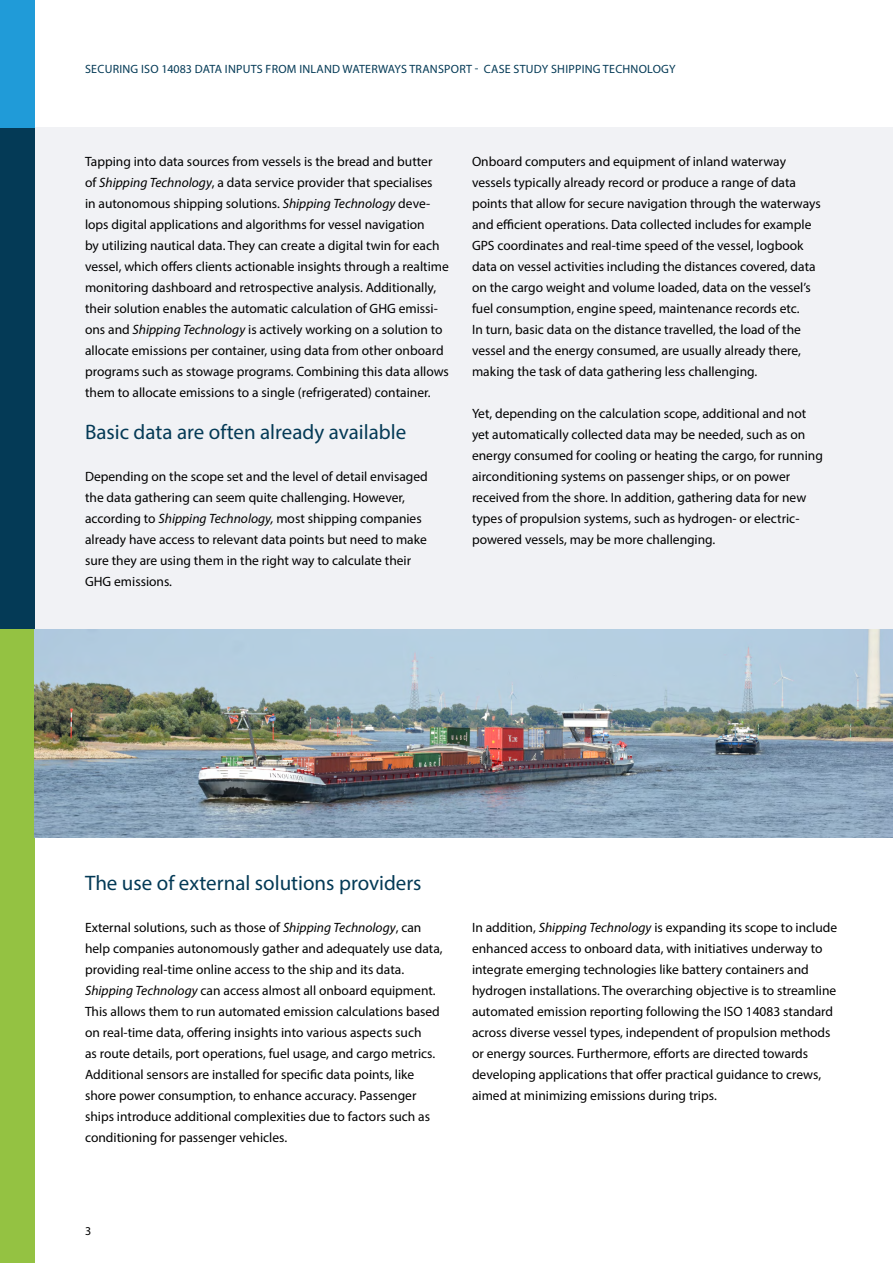
<style>
.page{position:relative;width:893px;height:1263px;background:#fff}
.page>*{position:absolute;margin:0;border:0;box-sizing:border-box;transform-origin:0 0}
.t1{font:21px "Myriad Pro";color:#043a56}
.t2{font:13.5px/21px "Myriad Pro";color:#000}
.t3{font:12px "Myriad Pro";letter-spacing:.02em;color:#043a56}
.t4{font:12px "Myriad Pro";color:#000}
.s1{font-style:italic}
</style>
<div class="page">
<div style="left:34px;top:128px;width:859px;height:646px;background:#f1f2f5"></div>
<div style="left:0;top:128px;width:34px;height:501px;background:#043a56"></div>
<div style="left:0;top:629px;width:34px;height:634px;background:#94c242"></div>
<div style="left:0;top:0;width:34px;height:128px;background:#209bd8"></div>
<img style="left:34px;top:629px;width:859px;height:209px">
<p class="t3" style="left:85px;top:61px;width:592px">SECURING ISO 14083 DATA INPUTS FROM INLAND WATERWAYS TRANSPORT - CASE STUDY SHIPPING TECHNOLOGY</p>
<p class="t2" style="left:85px;top:150px;width:365px">Tapping into data sources from vessels is the bread and butter<br>of <span class="s1">Shipping Technology</span>, a data service provider that specialises<br>in autonomous shipping solutions. <span class="s1">Shipping Technology</span> deve&shy;lops digital applications and algorithms for vessel navigation<br>by utilizing nautical data. They can create a digital twin for each vessel, which offers clients actionable insights through a realtime monitoring dashboard and retrospective analysis. Additionally, their solution enables the automatic calculation of GHG emissi&shy;ons and <span class="s1">Shipping Technology</span> is actively working on a solution to allocate emissions per container, using data from other onboard programs such as stowage programs. Combining this data allows them to allocate emissions to a single (refrigerated) container.</p>
<h1 class="t1" style="left:85px;top:419px;width:323px">Basic data are often already available</h1>
<p class="t2" style="left:85px;top:465px;width:344px">Depending on the scope set and the level of detail envisaged the data gathering can seem quite challenging. However, according to <span class="s1">Shipping Technology,</span> most shipping companies already have access to relevant data points but need to make sure they are using them in the right way to calculate their GHG emissions.</p>
<p class="t2" style="left:472px;top:150px;width:350px">Onboard computers and equipment of inland waterway vessels typically already record or produce a range of data points that allow for secure navigation through the waterways and efficient operations. Data collected includes for example GPS coordinates and real-time speed of the vessel, logbook data on vessel activities including the distances covered, data on the cargo weight and volume loaded, data on the vessel’s fuel consumption, engine speed, maintenance records etc.<br>In turn, basic data on the distance travelled, the load of the vessel and the energy consumed, are usually already there, making the task of data gathering less challenging.</p>
<p class="t2" style="left:472px;top:402px;width:352px">Yet, depending on the calculation scope, additional and not yet automatically collected data may be needed, such as on energy consumed for cooling or heating the cargo, for running airconditioning systems on passenger ships, or on power received from the shore. In addition, gathering data for new types of propulsion systems, such as hydrogen- or electric&shy;powered vessels, may be more challenging.</p>
<h1 class="t1" style="left:85px;top:870px;width:338px">The use of external solutions providers</h1>
<p class="t2" style="left:85px;top:917px;width:359px">External solutions, such as those of <span class="s1">Shipping Technology</span>, can help companies autonomously gather and adequately use data, providing real-time online access to the ship and its data.<br><span class="s1">Shipping Technology</span> can access almost all onboard equipment.<br>This allows them to run automated emission calculations based on real-time data, offering insights into various aspects such<br>as route details, port operations, fuel usage, and cargo metrics.<br>Additional sensors are installed for specific data points, like shore power consumption, to enhance accuracy. Passenger ships introduce additional complexities due to factors such as conditioning for passenger vehicles.</p>
<p class="t2" style="left:472px;top:917px;width:367px">In addition, <span class="s1">Shipping Technology</span> is expanding its scope to include enhanced access to onboard data, with initiatives underway to integrate emerging technologies like battery containers and hydrogen installations. The overarching objective is to streamline automated emission reporting following the ISO 14083 standard across diverse vessel types, independent of propulsion methods or energy sources. Furthermore, efforts are directed towards developing applications that offer practical guidance to crews, aimed at minimizing emissions during trips.</p>
<p class="t4" style="left:85px;top:1223px;width:8px">3</p>
</div>
